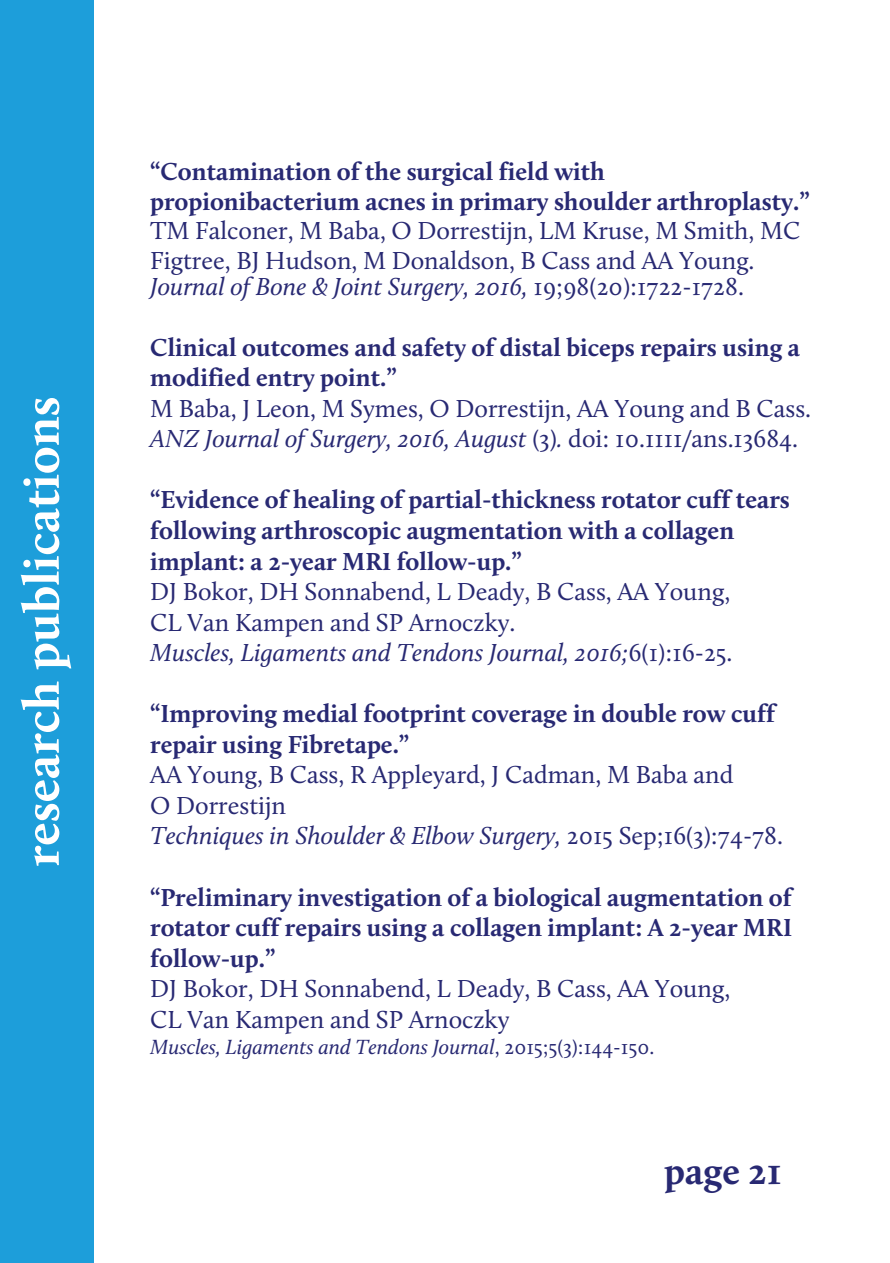
<style>
.page{position:relative;width:890px;height:1263px;background:#fff}
.page>*{position:absolute;margin:0;border:0;box-sizing:border-box;transform-origin:0 0}
.t1{font:700 50.85px "Calluna";color:#fff}
.t2{font:700 38.25px "Calluna";color:#282973}
.t3{font:25.5px/30.6px "Calluna";color:#282973}
.t4{font:700 25.5px/30.6px "Calluna";color:#282973}
.t5{font:italic 25.5px "Calluna";color:#282973}
.t6{font:italic 21.15px "Calluna";color:#282973}
.s1{font-style:inherit}
.s2{font-style:normal}
.s3{font-style:italic}
</style>
<div class="page">
<div style="left:0;top:0;width:94px;height:1263px;background:#1d9eda"></div>
<h1 class="t1" style="left:20px;top:867px;width:472px;rotate:-90deg">research publications</h1>
<p class="t4" style="left:150px;top:158px;width:661px;line-height:29.7px">“Contamination of the surgical <span class="s1">f</span>ield with propionibacterium acnes in primary shoulder arthroplasty.”</p>
<p class="t3" style="left:150px;top:218px;width:651px;line-height:29.7px">TM Falconer, M Baba, O Dorrestijn, LM Kruse, M Smith, MC<br>Figtree, BJ Hudson, M Donaldson, B Cass and AA Young.</p>
<p class="t5" style="left:150px;top:275px;width:595px">Journal of Bone &amp; Joint Surgery, 2016, <span class="s2">19;98(20):1722-1728.</span></p>
<p class="t4" style="left:150px;top:333px;width:651px">Clinical outcomes and safety of distal biceps repairs using a modified entry point.”</p>
<p class="t3" style="left:150px;top:394px;width:662px">M Baba, J Leon, M Symes, O Dorrestijn, AA Young and B Cass.<br><span class="s3">ANZ Journal of Surgery, 2016, August</span> (3)<span class="s3">.</span> doi: 10.1111/ans.13684.</p>
<p class="t4" style="left:150px;top:486px;width:641px">“Evidence of healing of partial-thickness rotator cuff tears following arthroscopic augmentation with a collagen implant: a 2-year MRI follow-up.”</p>
<p class="t3" style="left:150px;top:578px;width:583px">DJ Bokor, DH Sonnabend, L Deady, B Cass, AA Young,<br>CL Van Kampen and SP Arnoczky.<br><span class="s3">Muscles, Ligaments and Tendons Journal, 2016;</span>6(1):16-25.</p>
<p class="t4" style="left:150px;top:700px;width:626px">“Improving medial footprint coverage in double row cuff repair using Fibretape.”</p>
<p class="t3" style="left:150px;top:761px;width:634px">AA Young, B Cass, R Appleyard, J Cadman, M Baba and<br>O Dorrestijn<br><span class="s3">Techniques in Shoulder &amp; Elbow Surgery,</span> 2015 Sep;16(3):74-78.</p>
<p class="t4" style="left:150px;top:883px;width:643px;text-align:justify">“Preliminary investigation of a biological augmentation of rotator cuff repairs using a collagen implant: A 2-year MRI follow-up.”</p>
<p class="t3" style="left:150px;top:975px;width:581px">DJ Bokor, DH Sonnabend, L Deady, B Cass, AA Young,<br>CL Van Kampen and SP Arnoczky</p>
<p class="t6" style="left:150px;top:1038px;width:506px">Muscles, Ligaments and Tendons Journal<span class="s2">, 2015;5(3):144-150.</span></p>
<h2 class="t2" style="left:664px;top:1155px;width:119px">page 21</h2>
</div>
